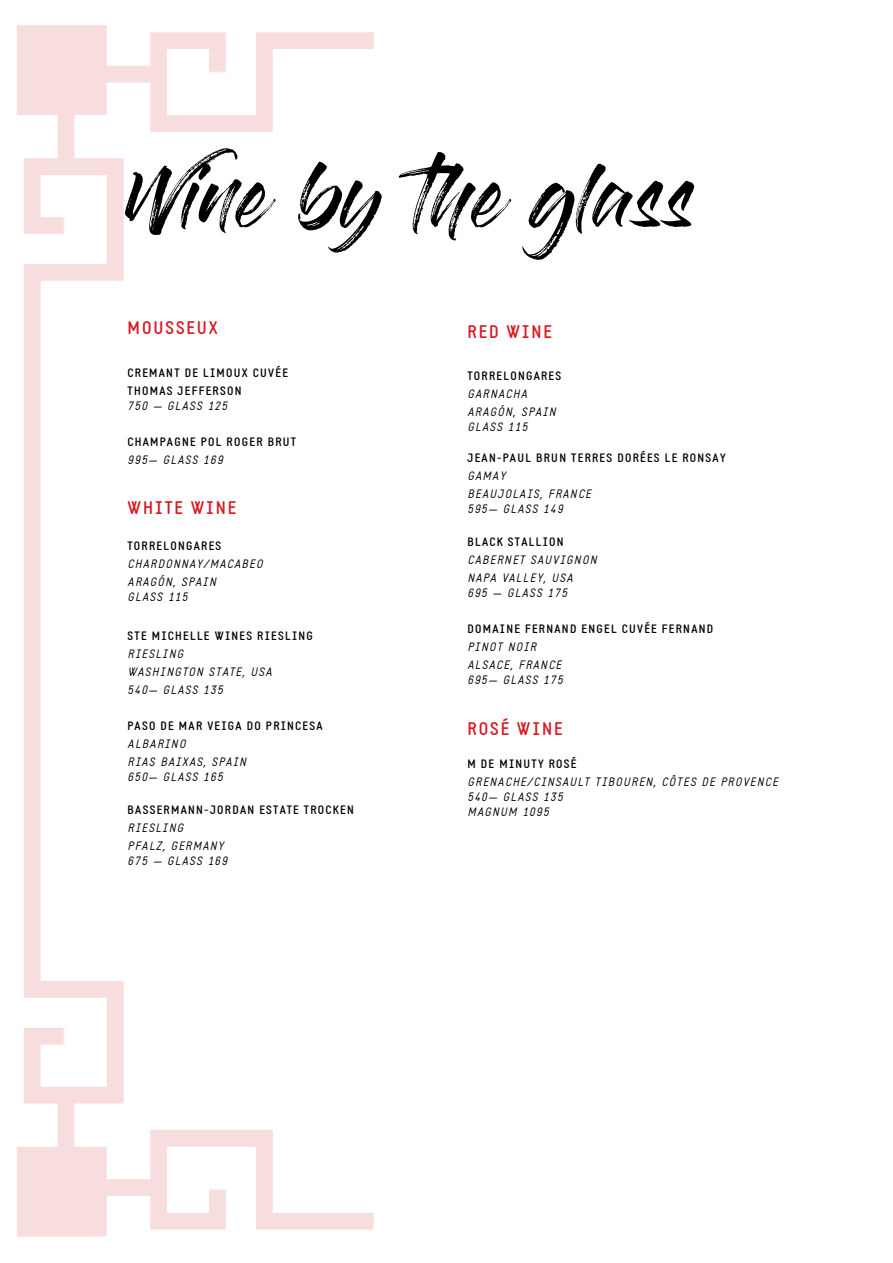
<style>
.page{position:relative;width:893px;height:1263px;background:#fff}
.page>*{position:absolute;margin:0;border:0;box-sizing:border-box;transform-origin:0 0}
.t1{font:64.5px "Gloss And Bloom";color:#000}
.t2{font:700 18px "Static";letter-spacing:.1em;color:#d61c26}
.t3{font:italic 12px/18px "Static";letter-spacing:.1em;color:#000}
.t4{font:700 12px/18px "Static";letter-spacing:.1em;color:#000}
</style>
<div class="page">
<img style="left:17px;top:25px;width:357px;height:1212px">
<h1 class="t1" style="left:128px;top:167px;width:569px">Wine by the glass</h1>
<h2 class="t2" style="left:128px;top:316px;width:92px">MOUSSEUX</h2>
<p class="t4" style="left:128px;top:364px;width:162px">CREMANT DE LIMOUX CUVÉE<br>THOMAS JEFFERSON</p>
<p class="t3" style="left:128px;top:397px;width:101px">750 — GLASS 125</p>
<p class="t4" style="left:128px;top:433px;width:170px">CHAMPAGNE POL ROGER BRUT</p>
<p class="t3" style="left:128px;top:451px;width:97px">995— GLASS 169</p>
<h2 class="t2" style="left:128px;top:496px;width:110px">WHITE WINE</h2>
<p class="t4" style="left:128px;top:537px;width:95px">TORRELONGARES</p>
<p class="t3" style="left:128px;top:555px;width:136px">CHARDONNAY/MACABEO<br>ARAGÓN, SPAIN</p>
<p class="t3" style="left:128px;top:588px;width:61px">GLASS 115</p>
<p class="t4" style="left:128px;top:627px;width:187px">STE MICHELLE WINES RIESLING</p>
<p class="t3" style="left:128px;top:645px;width:146px">RIESLING<br>WASHINGTON STATE, USA<br>540— GLASS 135</p>
<p class="t4" style="left:128px;top:717px;width:197px">PASO DE MAR VEIGA DO PRINCESA</p>
<p class="t3" style="left:128px;top:735px;width:120px">ALBARINO<br>RIAS BAIXAS, SPAIN</p>
<p class="t3" style="left:128px;top:768px;width:97px">650— GLASS 165</p>
<p class="t4" style="left:128px;top:801px;width:228px">BASSERMANN-JORDAN ESTATE TROCKEN</p>
<p class="t3" style="left:128px;top:819px;width:98px">RIESLING<br>PFALZ, GERMANY</p>
<p class="t3" style="left:128px;top:852px;width:101px">675 — GLASS 169</p>
<h2 class="t2" style="left:467px;top:321px;width:86px">RED WINE</h2>
<p class="t4" style="left:467px;top:367px;width:95px">TORRELONGARES</p>
<p class="t3" style="left:467px;top:385px;width:90px">GARNACHA<br>ARAGÓN, SPAIN</p>
<p class="t3" style="left:467px;top:418px;width:61px">GLASS 115</p>
<p class="t4" style="left:467px;top:449px;width:260px">JEAN-PAUL BRUN TERRES DORÉES LE RONSAY</p>
<p class="t3" style="left:467px;top:467px;width:125px">GAMAY<br>BEAUJOLAIS, FRANCE</p>
<p class="t3" style="left:467px;top:500px;width:97px">595— GLASS 149</p>
<p class="t4" style="left:467px;top:533px;width:98px">BLACK STALLION</p>
<p class="t3" style="left:467px;top:551px;width:131px">CABERNET SAUVIGNON<br>NAPA VALLEY, USA</p>
<p class="t3" style="left:467px;top:584px;width:101px">695 — GLASS 175</p>
<p class="t4" style="left:467px;top:620px;width:247px">DOMAINE FERNAND ENGEL CUVÉE FERNAND</p>
<p class="t3" style="left:467px;top:638px;width:95px">PINOT NOIR<br>ALSACE, FRANCE</p>
<p class="t3" style="left:467px;top:671px;width:97px">695— GLASS 175</p>
<h2 class="t2" style="left:467px;top:718px;width:97px">ROSÉ WINE</h2>
<p class="t4" style="left:467px;top:755px;width:111px">M DE MINUTY ROSÉ</p>
<p class="t3" style="left:467px;top:775px;width:312px;line-height:15px">GRENACHE/CINSAULT TIBOUREN, CÔTES DE PROVENCE<br>540— GLASS 135<br>MAGNUM 1095</p>
</div>
